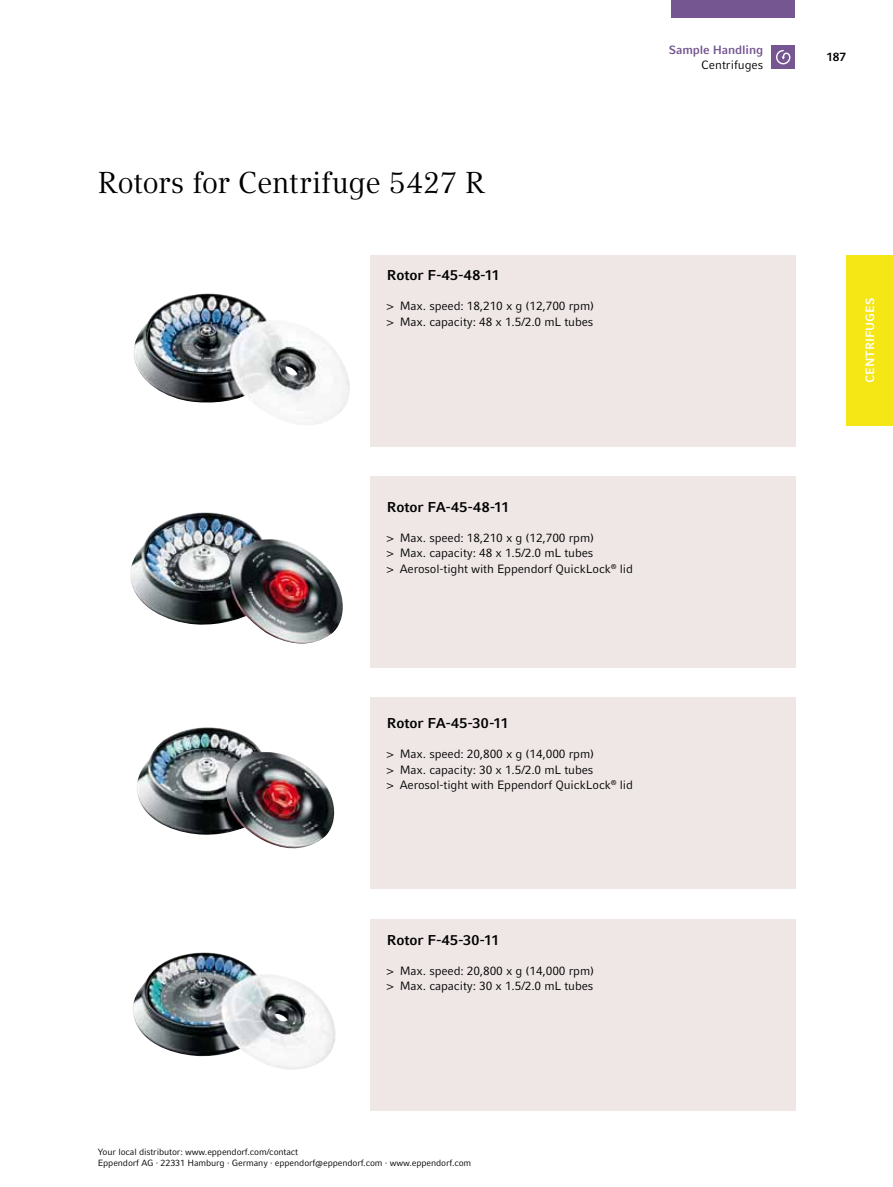
<style>
.page{position:relative;width:893px;height:1187px;background:#fff}
.page>*{position:absolute;margin:0;border:0;box-sizing:border-box;transform-origin:0 0}
.t1{font:30px "Compatil Textfor Eppendorf";letter-spacing:-.005em;color:#000}
.t2{font:700 14.25px "Compatil Factfor Eppendorf";color:#000}
.t3{font:12px/15.5px "Compatil Factfor Eppendorf";letter-spacing:-.01em;color:#000}
.t4{font:700 12px "Compatil Factfor Eppendorf";letter-spacing:-.01em;color:#755691}
.t5{font:700 12px "Compatil Factfor Eppendorf";color:#fff}
.t6{font:700 12px "Compatil Factfor Eppendorf";color:#000}
.t7{font:9px/10.8px "Compatil Factfor Eppendorf";letter-spacing:-.01em;color:#000}
</style>
<div class="page">
<div style="left:846px;top:255px;width:47px;height:170px;background:#f5e616"></div>
<div style="left:672px;top:0;width:123px;height:17px;background:#755691"></div>
<div style="left:771px;top:45px;width:24px;height:24px;background:#755691"></div>
<svg style="left:776px;top:50px;width:14px;height:14px"></svg>
<div style="left:370px;top:255px;width:425px;height:191px;background:#eee7e6"></div>
<img style="left:133px;top:293px;width:217px;height:132px">
<div style="left:370px;top:476px;width:425px;height:192px;background:#eee7e6"></div>
<img style="left:130px;top:512px;width:213px;height:132px">
<div style="left:370px;top:697px;width:425px;height:192px;background:#eee7e6"></div>
<img style="left:137px;top:727px;width:198px;height:122px">
<div style="left:370px;top:918px;width:425px;height:192px;background:#eee7e6"></div>
<img style="left:133px;top:952px;width:203px;height:118px">
<h1 class="t1" style="left:98px;top:165px;width:388px">Rotors for Centrifuge 5427 R</h1>
<p class="t2" style="left:387px;top:266px;width:114px">Rotor F-45-48-11</p>
<p class="t3" style="left:387px;top:298px;width:209px">&gt; Max. speed: 18,210 x g (12,700 rpm) &gt; Max. capacity: 48 x 1.5/2.0 mL tubes</p>
<p class="t4" style="left:669px;top:42px;width:96px">Sample Handling</p>
<p class="t3" style="left:701px;top:57px;width:64px">Centrifuges</p>
<p class="t2" style="left:387px;top:498px;width:124px">Rotor FA-45-48-11</p>
<p class="t3" style="left:387px;top:530px;width:248px">&gt; Max. speed: 18,210 x g (12,700 rpm)<br>&gt; Max. capacity: 48 x 1.5/2.0 mL tubes<br>&gt; Aerosol-tight with Eppendorf QuickLock<sup>®</sup> lid</p>
<p class="t2" style="left:387px;top:714px;width:123px">Rotor FA-45-30-11</p>
<p class="t3" style="left:387px;top:746px;width:248px">&gt; Max. speed: 20,800 x g (14,000 rpm)<br>&gt; Max. capacity: 30 x 1.5/2.0 mL tubes<br>&gt; Aerosol-tight with Eppendorf QuickLock<sup>®</sup> lid</p>
<p class="t2" style="left:387px;top:931px;width:114px">Rotor F-45-30-11</p>
<p class="t3" style="left:387px;top:962px;width:209px">&gt; Max. speed: 20,800 x g (14,000 rpm) &gt; Max. capacity: 30 x 1.5/2.0 mL tubes</p>
<p class="t7" style="left:98px;top:1146px;width:375px">Your local distributor: www.eppendorf.com/contact<br>Eppendorf AG · 22331 Hamburg · Germany · eppendorf@eppendorf.com · www.eppendorf.com</p>
<p class="t6" style="left:826px;top:50px;width:21px">187</p>
<p class="t5" style="left:863px;top:383px;width:87px;rotate:-90deg">CENTRIFUGES</p>
</div>
